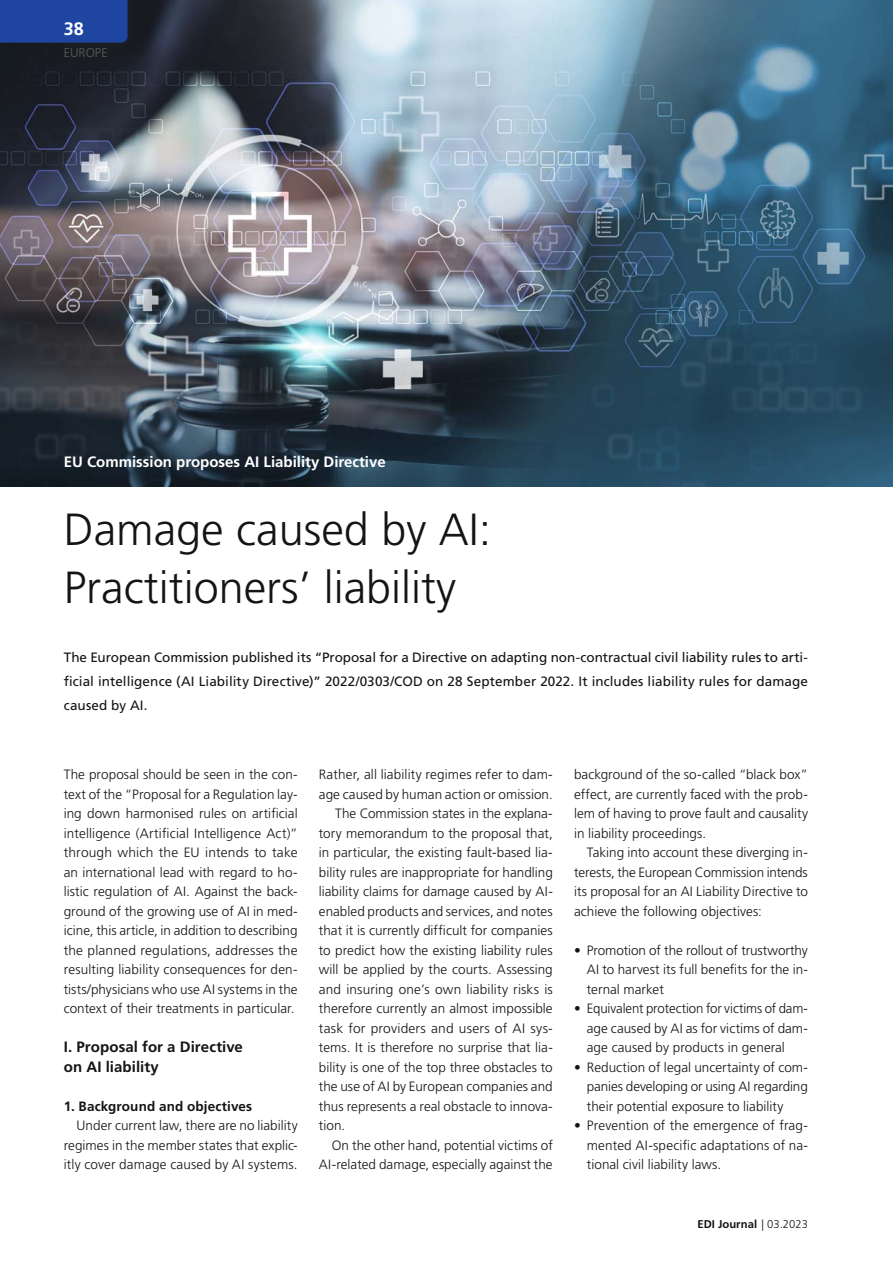
<style>
.page{position:relative;width:893px;height:1263px;background:#fff}
.page>*{position:absolute;margin:0;border:0;box-sizing:border-box;transform-origin:0 0}
.t1{font:300 45px/58.5px "Frutiger LT Std";color:#131413}
.t2{font:700 18px "Frutiger LT Std";color:#fff}
.t3{font:700 15px "Frutiger LT Std";color:#fff}
.t4{font:700 15px/19.5px "Frutiger LT Std";letter-spacing:.005em;color:#131413}
.t5{font:300 13.5px/19.5px "Frutiger LT Std";color:#131413;text-align:justify}
.t6{font:13.5px/24px "Frutiger LT Std";letter-spacing:.01em;color:#131413;text-align:justify}
.t7{font:700 13.5px "Frutiger LT Std";letter-spacing:.01em;color:#131413}
.t8{font:300 12.75px "Frutiger LT Std";color:#5a5a5a}
.t9{font:700 11.25px "Frutiger LT Std";color:#131413}
.s1{font-weight:300}
</style>
<div class="page">
<img style="left:0;top:0;width:893px;height:486px">
<div style="left:0;top:0;width:128px;height:43px;background:#1e45a0"></div>
<h2 class="t2" style="left:64px;top:20px;width:22px">38</h2>
<p class="t8" style="left:64px;top:47px;width:45px">EUROPE</p>
<p class="t3" style="left:64px;top:454px;width:324px">EU Commission proposes AI Liability Directive</p>
<h1 class="t1" style="left:64px;top:504px;width:429px">Damage caused by AI:<br>Practitioners’ liability</h1>
<p class="t6" style="left:64px;top:646px;width:746px">The European Commission published its “Proposal for a Directive on adapting non-contractual civil liability rules to arti&shy;ficial intelligence (AI Liability Directive)” 2022/0303/COD on 28 September 2022. It includes liability rules for damage caused by AI.</p>
<p class="t5" style="left:64px;top:766px;width:235px">The proposal should be seen in the con&shy;text of the “Proposal for a Regulation lay&shy;ing down harmonised rules on artificial intelligence (Artificial Intelligence Act)” through which the EU intends to take an international lead with regard to ho&shy;listic regulation of AI. Against the back&shy;ground of the growing use of AI in med&shy;icine, this article, in addition to describing the planned regulations, addresses the resulting liability consequences for den&shy;tists/physicians who use AI systems in the context of their treatments in particular.</p>
<p class="t4" style="left:64px;top:1038px;width:181px">I. Proposal for a Directive on AI liability</p>
<p class="t7" style="left:64px;top:1099px;width:190px">1. Background and objectives</p>
<p class="t5" style="left:64px;top:1117px;width:235px;text-indent:13px">Under current law, there are no liability regimes in the member states that explic&shy;itly cover damage caused by AI systems.</p>
<p class="t5" style="left:319px;top:766px;width:235px">Rather, all liability regimes refer to dam-</p>
<p class="t5" style="left:319px;top:785px;width:235px">age caused by human action or omission.</p>
<p class="t5" style="left:335px;top:805px;width:219px">The Commission states in the explana-</p>
<p class="t5" style="left:319px;top:824px;width:235px">tory memorandum to the proposal that,</p>
<p class="t5" style="left:319px;top:844px;width:235px">in particular, the existing fault-based lia-</p>
<p class="t5" style="left:319px;top:863px;width:235px">bility rules are inappropriate for handling</p>
<p class="t5" style="left:319px;top:883px;width:235px">liability claims for damage caused by AI-</p>
<p class="t5" style="left:319px;top:902px;width:235px">enabled products and services, and notes</p>
<p class="t5" style="left:319px;top:922px;width:235px">that it is currently difficult for companies</p>
<p class="t5" style="left:319px;top:941px;width:235px">to predict how the existing liability rules</p>
<p class="t5" style="left:319px;top:961px;width:235px">will be applied by the courts. Assessing</p>
<p class="t5" style="left:319px;top:980px;width:235px">and insuring one’s own liability risks is</p>
<p class="t5" style="left:319px;top:1000px;width:235px">therefore currently an almost impossible</p>
<p class="t5" style="left:319px;top:1019px;width:235px">task for providers and users of AI sys-</p>
<p class="t5" style="left:319px;top:1039px;width:235px">tems. It is therefore no surprise that lia-</p>
<p class="t5" style="left:319px;top:1058px;width:235px">bility is one of the top three obstacles to</p>
<p class="t5" style="left:319px;top:1078px;width:235px">the use of AI by European companies and</p>
<p class="t5" style="left:319px;top:1097px;width:235px">thus represents a real obstacle to innova-</p>
<p class="t5" style="left:319px;top:1117px;width:28px">tion.</p>
<p class="t5" style="left:332px;top:1136px;width:223px">On the other hand, potential victims of</p>
<p class="t5" style="left:319px;top:1156px;width:235px">AI-related damage, especially against the</p>
<p class="t5" style="left:574px;top:766px;width:235px">background of the so-called “black box” effect, are currently faced with the prob&shy;lem of having to prove fault and causality in liability proceedings.</p>
<p class="t5" style="left:574px;top:844px;width:235px;text-indent:13px">Taking into account these diverging in&shy;terests, the European Commission intends its proposal for an AI Liability Directive to achieve the following objectives:</p>
<p class="t5" style="left:587px;top:941px;width:223px;text-indent:-13px">• Promotion of the rollout of trustworthy AI to harvest its full benefits for the in&shy;ternal market</p>
<p class="t5" style="left:587px;top:1000px;width:223px;text-indent:-13px">• Equivalent protection for victims of dam&shy;age caused by AI as for victims of dam&shy;age caused by products in general</p>
<p class="t5" style="left:587px;top:1058px;width:223px;text-indent:-13px">• Reduction of legal uncertainty of com&shy;panies developing or using AI regarding their potential exposure to liability</p>
<p class="t5" style="left:587px;top:1117px;width:223px;text-indent:-13px">• Prevention of the emergence of frag&shy;mented AI-specific adaptations of na&shy;tional civil liability laws.</p>
<p class="t9" style="left:697px;top:1218px;width:112px">EDI Journal <span class="s1">| 03.2023</span></p>
</div>
